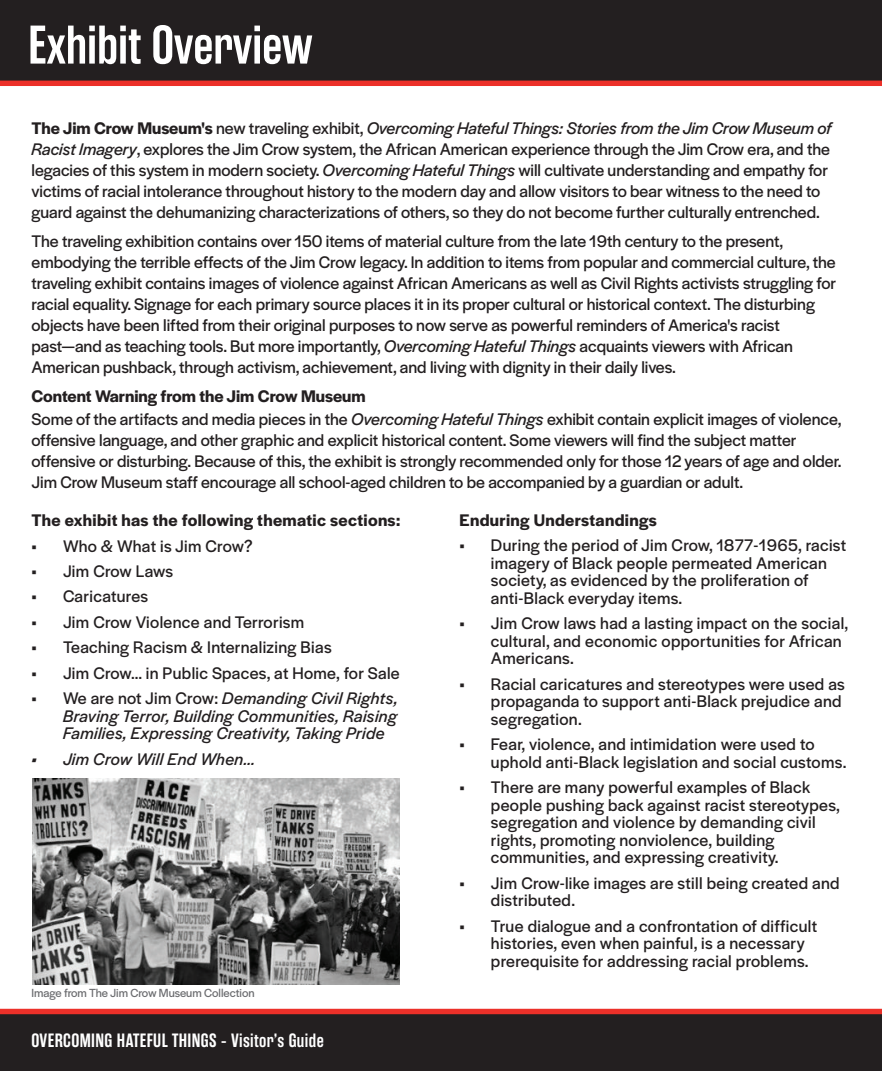
<style>
.page{position:relative;width:882px;height:1071px;background:#fff}
.page>*{position:absolute;margin:0;border:0;box-sizing:border-box;transform-origin:0 0}
.t1{font:600 54.25px "Rama Gothic E";color:#fff}
.t2{font:600 19.25px "Rama Gothic E";letter-spacing:.02em;color:#fff}
.t3{font:17.5px/21px "Halyard Display";color:#231f20}
.t4{font:17.5px/17.5px "Halyard Display";letter-spacing:.02em;color:#231f20}
.t5{font:italic 17.5px/17.5px "Halyard Display";letter-spacing:.02em;color:#231f20;text-align:justify}
.t6{font:600 17.5px "Halyard Display";letter-spacing:.02em;color:#231f20}
.t7{font:12.25px "Halyard Display";color:#6c6d70}
.s1{font-weight:600}
.s2{font-style:italic}
.s3{font-style:normal}
</style>
<div class="page">
<div style="left:0;top:0;width:882px;height:83px;background:#231f20"></div>
<div style="left:0;top:1012px;width:882px;height:59px;background:#231f20"></div>
<div style="left:0;top:1009px;width:882px;height:5px;background:#ec3029"></div>
<div style="left:0;top:81px;width:882px;height:5px;background:#ec3029"></div>
<img style="left:32px;top:779px;width:368px;height:205px">
<h1 class="t1" style="left:28px;top:15px;width:286px">Exhibit Overview</h1>
<p class="t3" style="left:32px;top:116px;width:802px"><span class="s1">The Jim Crow Museum's</span> new traveling exhibit, <span class="s2">Overcoming Hateful Things: Stories from the Jim Crow Museum of Racist Imagery</span>, explores the Jim Crow system, the African American experience through the Jim Crow era, and the legacies of this system in modern society. <span class="s2">Overcoming Hateful Things</span> will cultivate understanding and empathy for victims of racial intolerance throughout history to the modern day and allow visitors to bear witness to the need to guard against the dehumanizing characterizations of others, so they do not become further culturally entrenched.</p>
<p class="t3" style="left:32px;top:229px;width:806px">The traveling exhibition contains over 150 items of material culture from the late 19th century to the present, embodying the terrible effects of the Jim Crow legacy. In addition to items from popular and commercial culture, the traveling exhibit contains images of violence against African Americans as well as Civil Rights activists struggling for racial equality. Signage for each primary source places it in its proper cultural or historical context. The disturbing objects have been lifted from their original purposes to now serve as powerful reminders of America's racist past—and as teaching tools. But more importantly, <span class="s2">Overcoming Hateful Things</span> acquaints viewers with African American pushback, through activism, achievement, and living with dignity in their daily lives.</p>
<p class="t3" style="left:32px;top:383px;width:812px;line-height:23.6px"><span class="s1">Content Warning from the Jim Crow Museum<br></span>Some of the artifacts and media pieces in the <span class="s2">Overcoming Hateful Things</span> exhibit contain explicit images of violence,</p>
<p class="t3" style="left:32px;top:429px;width:812px">offensive language, and other graphic and explicit historical content. Some viewers will find the subject matter offensive or disturbing. Because of this, the exhibit is strongly recommended only for those 12 years of age and older.<br>Jim Crow Museum staff encourage all school-aged children to be accompanied by a guardian or adult.</p>
<p class="t6" style="left:32px;top:508px;width:370px">The exhibit has the following thematic sections:</p>
<p class="t3" style="left:32px;top:534px;width:223px">• Who &amp; What is Jim Crow?</p>
<p class="t3" style="left:32px;top:560px;width:143px">• Jim Crow Laws</p>
<p class="t3" style="left:32px;top:585px;width:118px">• Caricatures</p>
<p class="t4" style="left:32px;top:612px;width:274px">• Jim Crow Violence and Terrorism</p>
<p class="t4" style="left:32px;top:638px;width:302px">• Teaching Racism &amp; Internalizing Bias</p>
<p class="t4" style="left:32px;top:663px;width:370px">• Jim Crow… in Public Spaces, at Home, for Sale</p>
<p class="t5" style="left:63px;top:689px;width:336px;text-indent:-32px"><span class="s3">• We are not Jim Crow:</span> Demanding Civil Rights, Braving Terror, Building Communities, Raising Families, Expressing Creativity, Taking Pride</p>
<p class="t5" style="left:32px;top:749px;width:225px">• Jim Crow Will End When…</p>
<p class="t6" style="left:459px;top:508px;width:199px">Enduring Understandings</p>
<p class="t4" style="left:491px;top:536px;width:357px;text-indent:-31px">• During the period of Jim Crow, 1877-1965, racist imagery of Black people permeated American society, as evidenced by the proliferation of anti-Black everyday items.</p>
<p class="t4" style="left:491px;top:614px;width:359px;text-indent:-31px">• Jim Crow laws had a lasting impact on the social, cultural, and economic opportunities for African<br>Americans.</p>
<p class="t4" style="left:491px;top:674px;width:355px;text-indent:-31px">• Racial caricatures and stereotypes were used as propaganda to support anti-Black prejudice and segregation.</p>
<p class="t4" style="left:491px;top:735px;width:357px;text-indent:-31px">• Fear, violence, and intimidation were used to uphold anti-Black legislation and social customs.</p>
<p class="t4" style="left:491px;top:778px;width:351px;text-indent:-31px">• There are many powerful examples of Black people pushing back against racist stereotypes, segregation and violence by demanding civil rights, promoting nonviolence, building communities, and expressing creativity.</p>
<p class="t4" style="left:491px;top:873px;width:350px;text-indent:-31px">• Jim Crow-like images are still being created and distributed.</p>
<p class="t4" style="left:491px;top:916px;width:328px;text-indent:-31px">• True dialogue and a confrontation of difficult histories, even when painful, is a necessary prerequisite for addressing racial problems.</p>
<p class="t7" style="left:31px;top:984px;width:225px">Image from The Jim Crow Museum Collection</p>
<p class="t2" style="left:32px;top:1030px;width:294px">OVERCOMING HATEFUL THINGS - Visitor’s Guide</p>
</div>
